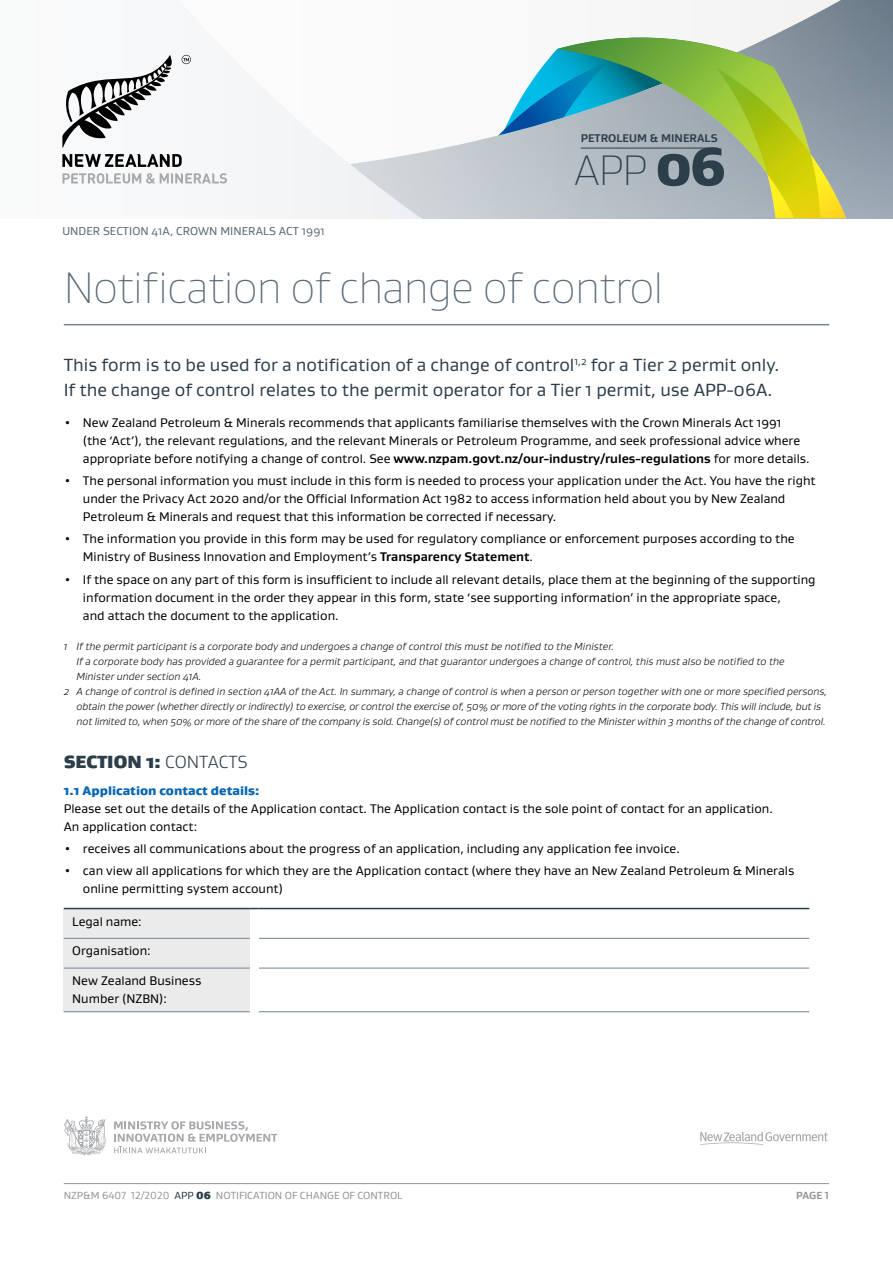
<style>
.page{position:relative;width:893px;height:1263px;background:#fff}
.page>*{position:absolute;margin:0;border:0;box-sizing:border-box;transform-origin:0 0}
.t1{font:100 45px "Gustan";letter-spacing:-.02em;color:#596a78}
.t2{font:100 43.5px "Gustan";color:#2d3e4b}
.t3{font:18px/25.5px "Gustan";color:#2d3e4b}
.t4{font:900 18px "Gustan";color:#2d3e4b}
.t5{font:12.75px/18px "Gustan";color:#000}
.t6{font:900 12.75px "Gustan";color:#0867b2}
.t7{font:11.7px "Gustan";letter-spacing:.005em;color:#596a78}
.t8{font:700 11.4px "Gustan";letter-spacing:.005em;color:#2d3e4b}
.t9{font:italic 300 10.5px/15px "Gustan";color:#000}
.t10{font:10.5px "Gustan";color:#939598}
.t11{font:700 10.5px "Gustan";color:#939598}
.s1{font-weight:900;font-size:54px}
.s2{font-weight:700}
.s3{font-weight:300}
.s4{color:#2d3e4b}
.s5{font-weight:900;color:#2d3e4b}
</style>
<div class="page">
<svg style="left:783px;top:0;width:110px;height:218px;background:#8b98a4"></svg>
<svg style="left:181px;top:0;width:602px;height:218px"></svg>
<svg style="left:476px;top:29px;width:81px;height:33px"></svg>
<svg style="left:557px;top:29px;width:271px;height:33px"></svg>
<svg style="left:447px;top:62px;width:407px;height:156px;background:#a3bca3"></svg>
<svg style="left:62px;top:55px;width:110px;height:93px"></svg>
<svg style="left:182px;top:55px;width:9px;height:9px"></svg>
<svg style="left:62px;top:154px;width:120px;height:13px"></svg>
<svg style="left:62px;top:173px;width:165px;height:11px"></svg>
<svg style="left:64px;top:1116px;width:42px;height:39px"></svg>
<svg style="left:114px;top:1121px;width:163px;height:32px"></svg>
<svg style="left:700px;top:1132px;width:128px;height:13px"></svg>
<hr style="left:64px;top:1183px;width:765px;height:1px;background:#939598">
<hr style="left:258px;top:938px;width:551px;height:1px;background:#738391">
<hr style="left:258px;top:1011px;width:551px;height:1px;background:#738391">
<hr style="left:258px;top:968px;width:551px;height:1px;background:#738391">
<hr style="left:64px;top:324px;width:765px;height:1px;background:#738391">
<hr style="left:581px;top:148px;width:137px;height:1px;background:#2d3e4b">
<div style="left:64px;top:908px;width:186px;height:30px;background:#ebebec"></div>
<div style="left:64px;top:938px;width:186px;height:30px;background:#ebebec"></div>
<div style="left:64px;top:968px;width:186px;height:44px;background:#ebebec"></div>
<hr style="left:64px;top:968px;width:186px;height:1px;background:#738391">
<hr style="left:64px;top:1011px;width:186px;height:1px;background:#738391">
<hr style="left:258px;top:908px;width:551px;height:1px;background:#2d3e4b">
<hr style="left:64px;top:908px;width:186px;height:1px;background:#2d3e4b">
<hr style="left:64px;top:938px;width:186px;height:1px;background:#738391">
<h6 class="t8" style="left:581px;top:130px;width:138px">PETROLEUM &amp; MINERALS</h6>
<p class="t2" style="left:574px;top:143px;width:154px">APP <span class="s1">06</span></p>
<p class="t7" style="left:62px;top:223px;width:264px">UNDER SECTION 41A, CROWN MINERALS ACT 1991</p>
<h1 class="t1" style="left:64px;top:260px;width:601px">Notifcation of change of control</h1>
<h4 class="t3" style="left:64px;top:351px;width:717px">This form is to be used for a notifcation of a change of control<sup>1,2</sup> for a Tier 2 permit only.<br>If the change of control relates to the permit operator for a Tier 1 permit, use APP-06A.</h4>
<p class="t5" style="left:83px;top:413px;width:728px;text-indent:-19px">• New Zealand Petroleum &amp; Minerals recommends that applicants familiarise themselves with the Crown Minerals Act 1991<br>(the ‘Act’), the relevant regulations, and the relevant Minerals or Petroleum Programme, and seek professional advice where appropriate before notifying a change of control. See <span class="s2">www.nzpam.govt.nz/our-industry/rules-regulations</span> for more details.</p>
<p class="t5" style="left:83px;top:471px;width:734px;text-indent:-19px">• The personal information you must include in this form is needed to process your application under the Act. You have the right under the Privacy Act 2020 and/or the Offcial Information Act 1982 to access information held about you by New Zealand<br>Petroleum &amp; Minerals and request that this information be corrected if necessary.</p>
<p class="t5" style="left:83px;top:530px;width:713px;text-indent:-19px">• The information you provide in this form may be used for regulatory compliance or enforcement purposes according to the<br>Ministry of Business Innovation and Employment’s <span class="s2">Transparency Statement</span>.</p>
<p class="t5" style="left:83px;top:570px;width:734px;text-indent:-19px">• If the space on any part of this form is insuffcient to include all relevant details, place them at the beginning of the supporting information document in the order they appear in this form, state ‘see supporting information’ in the appropriate space,<br>and attach the document to the application.</p>
<p class="t9" style="left:77px;top:638px;width:710px;text-indent:-13px">1 If the permit participant is a corporate body and undergoes a change of control this must be notifed to the Minister.<br>If a corporate body has provided a guarantee for a permit participant, and that guarantor undergoes a change of control, this must also be notifed to the<br>Minister under section 41A.</p>
<p class="t9" style="left:77px;top:683px;width:752px;text-indent:-13px">2 A change of control is defned in section 41AA of the Act. In summary, a change of control is when a person or person together with one or more specifed persons, obtain the power (whether directly or indirectly) to exercise, or control the exercise of, 50% or more of the voting rights in the corporate body. This will include, but is not limited to, when 50% or more of the share of the company is sold. Change(s) of control must be notifed to the Minister within 3 months of the change of control.</p>
<p class="t4" style="left:64px;top:750px;width:186px">SECTION 1: <span class="s3">CONTACTS</span></p>
<h6 class="t6" style="left:64px;top:782px;width:197px">1.1 Application contact details:</h6>
<p class="t5" style="left:64px;top:799px;width:711px">Please set out the details of the Application contact. The Application contact is the sole point of contact for an application.<br>An application contact:</p>
<p class="t5" style="left:64px;top:839px;width:618px">• receives all communications about the progress of an application, including any application fee invoice.</p>
<p class="t5" style="left:83px;top:861px;width:713px;text-indent:-19px">• can view all applications for which they are the Application contact (where they have an New Zealand Petroleum &amp; Minerals online permitting system account)</p>
<p class="t5" style="left:72px;top:912px;width:71px">Legal name:</p>
<p class="t5" style="left:72px;top:942px;width:80px">Organisation:</p>
<p class="t5" style="left:72px;top:971px;width:130px">New Zealand Business<br>Number (NZBN):</p>
<p class="t10" style="left:64px;top:1189px;width:340px">NZP&amp;M 6407 12/2020 <span class="s4">APP</span> <span class="s5">06</span> NOTIFICATION OF CHANGE OF CONTROL</p>
<p class="t11" style="left:796px;top:1189px;width:35px">PAGE 1</p>
</div>
